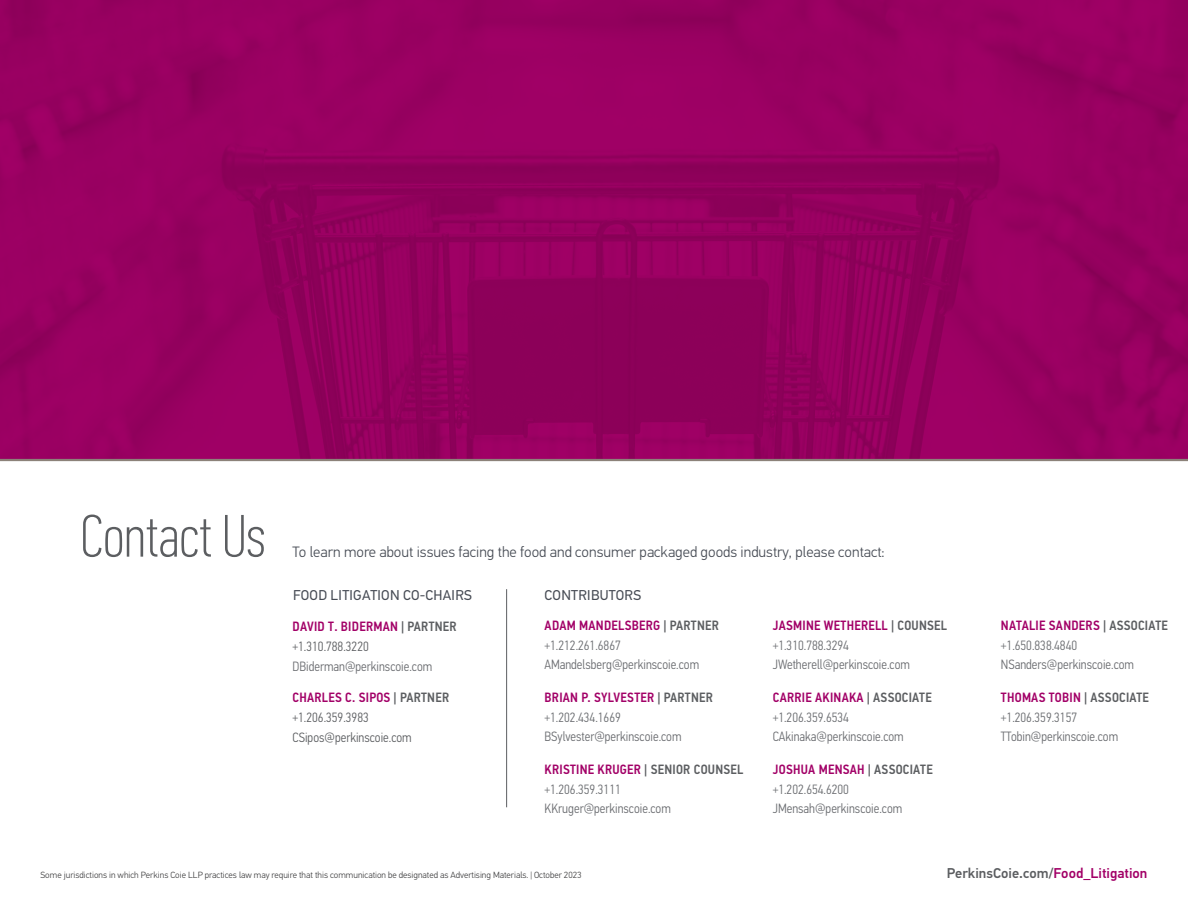
<style>
.page{position:relative;width:1188px;height:918px;background:#fff}
.page>*{position:absolute;margin:0;border:0;box-sizing:border-box;transform-origin:0 0}
.t1{font:100 60px "PF Din Text Comp Pro";color:#5c5e61}
.Body_Text{font:300 15px "PF Din Text Pro";color:#464b54}
.Subhead_Teal{font:14.25px "PF Din Text Pro";letter-spacing:.02em;color:#464b54}
.Body_Text-2{font:500 14.25px "PF Din Text Pro";color:#5c5e61}
.Brand_Attorney_First_Line{font:300 13.5px/19.5px "PF Din Text Cond Pro";color:#6a6c70}
.Brand_Attorney_Contact{font:300 13.5px "PF Din Text Cond Pro";color:#5c5e61}
.Brand_Attorney_First_Line-2{font:500 13.5px "PF Din Text Cond Pro";letter-spacing:.02em;color:#a20067}
.Brand_Attorney_Contact-2{font:300 13.5px "PF Din Text Cond Pro";color:#6a6c70}
.Brand_Disclaimer{font:300 9px "PF Din Text Pro";color:#3e3e3f}
.s1{font-weight:500;color:#a20067}
.s2{font-weight:500;color:#5c5e61}
.s3{color:#5c5e61}
.s4{color:#a20067}
</style>
<div class="page">
<img style="left:0;top:0;width:1188px;height:459px">
<hr style="left:0;top:459px;width:1188px;height:2px;background:#8c8279">
<hr style="left:506px;top:589px;width:1px;height:218px;background:#5c5e61">
<p class="t1" style="left:80px;top:502px;width:187px">Contact Us</p>
<p class="Body_Text" style="left:292px;top:543px;width:594px">To learn more about issues facing the food and consumer packaged goods industry, please contact:</p>
<p class="Subhead_Teal" style="left:293px;top:587px;width:180px">FOOD LITIGATION CO-CHAIRS</p>
<p class="Subhead_Teal" style="left:545px;top:587px;width:98px">CONTRIBUTORS</p>
<p class="Brand_Attorney_First_Line" style="left:544px;top:616px;width:176px"><span class="s1">ADAM MANDELSBERG</span> <span class="s2">| PARTNER </span>+1.212.261.6867<br>AMandelsberg@perkinscoie.com</p>
<p class="Brand_Attorney_First_Line" style="left:544px;top:688px;width:170px"><span class="s1">BRIAN P. SYLVESTER</span> <span class="s2">| PARTNER </span>+1.202.434.1669<br>BSylvester@perkinscoie.com</p>
<p class="Brand_Attorney_First_Line" style="left:544px;top:760px;width:200px"><span class="s1">KRISTINE KRUGER</span> <span class="s2">| SENIOR COUNSEL </span>+1.206.359.3111<br>KKruger@perkinscoie.com</p>
<p class="Brand_Attorney_First_Line-2" style="left:293px;top:618px;width:165px">DAVID T. BIDERMAN <span class="s3">| PARTNER</span></p>
<p class="Brand_Attorney_Contact" style="left:292px;top:639px;width:78px">+1.310.788.3220</p>
<p class="Brand_Attorney_Contact-2" style="left:292px;top:658px;width:141px">DBiderman@perkinscoie.com</p>
<p class="Brand_Attorney_First_Line-2" style="left:293px;top:689px;width:158px">CHARLES C. SIPOS <span class="s3">| PARTNER</span></p>
<p class="Brand_Attorney_Contact" style="left:292px;top:710px;width:78px">+1.206.359.3983</p>
<p class="Brand_Attorney_Contact" style="left:292px;top:729px;width:121px">CSipos@perkinscoie.com</p>
<p class="Brand_Attorney_First_Line" style="left:773px;top:616px;width:176px"><span class="s1">JASMINE WETHERELL</span> <span class="s2">| COUNSEL </span>+1.310.788.3294<br>JWetherell@perkinscoie.com</p>
<p class="Brand_Attorney_First_Line" style="left:773px;top:688px;width:161px"><span class="s1">CARRIE AKINAKA</span> <span class="s2">| ASSOCIATE </span>+1.206.359.6534<br>CAkinaka@perkinscoie.com</p>
<p class="Brand_Attorney_First_Line" style="left:773px;top:760px;width:162px"><span class="s1">JOSHUA MENSAH</span> <span class="s2">| ASSOCIATE </span>+1.202.654.6200<br>JMensah@perkinscoie.com</p>
<p class="Brand_Attorney_First_Line" style="left:1001px;top:616px;width:169px"><span class="s1">NATALIE SANDERS</span> <span class="s2">| ASSOCIATE </span>+1.650.838.4840<br>NSanders@perkinscoie.com</p>
<p class="Brand_Attorney_First_Line" style="left:1001px;top:688px;width:150px"><span class="s1">THOMAS TOBIN</span> <span class="s2">| ASSOCIATE </span>+1.206.359.3157<br>TTobin@perkinscoie.com</p>
<p class="Brand_Disclaimer" style="left:40px;top:869px;width:542px">Some jurisdictions in which Perkins Coie LLP practices law may require that this communication be designated as Advertising Materials. | October 2023</p>
<p class="Body_Text-2" style="left:947px;top:864px;width:202px">PerkinsCoie.com/<span class="s4">Food_Litigation</span></p>
</div>
